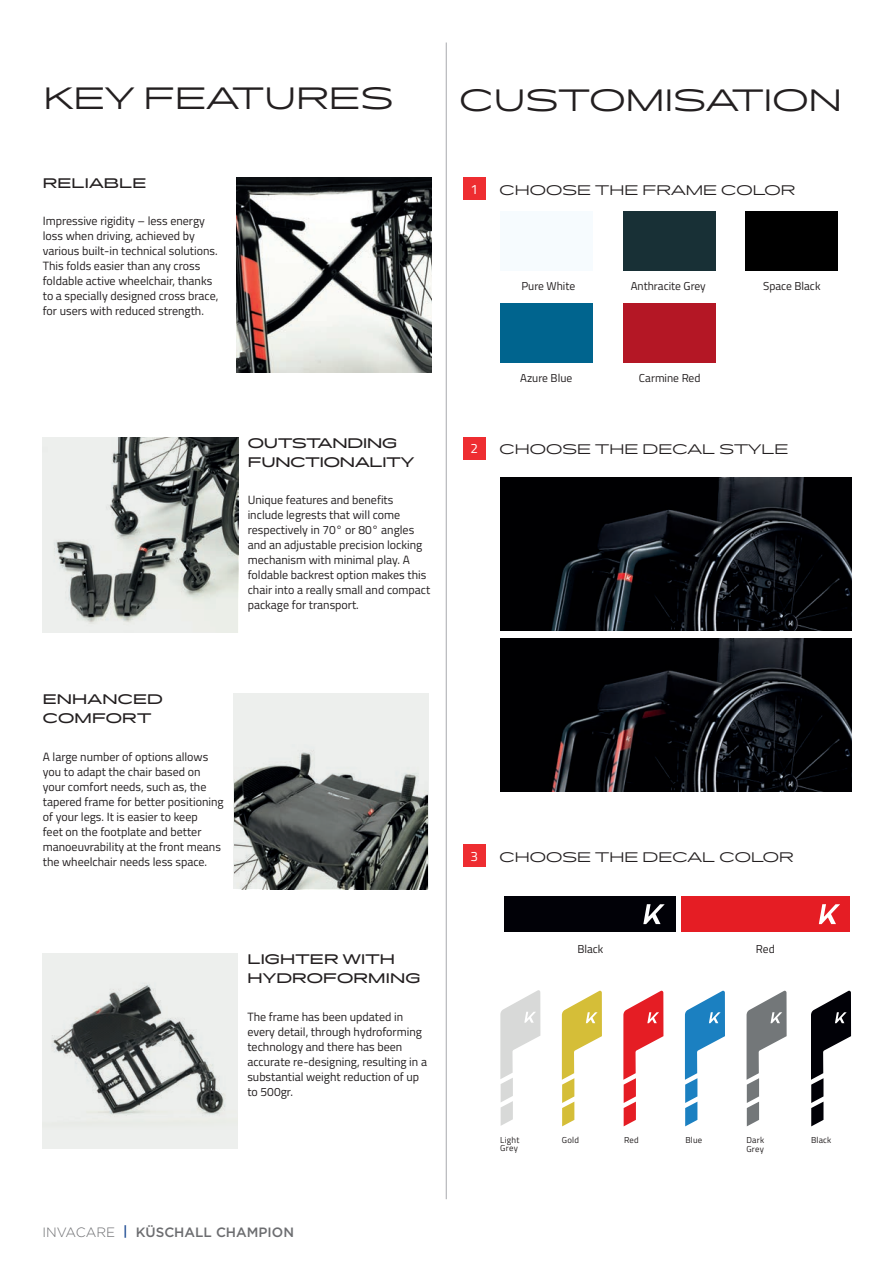
<style>
.page{position:relative;width:893px;height:1263px;background:#fff}
.page>*{position:absolute;margin:0;border:0;box-sizing:border-box;transform-origin:0 0}
.t1{font:300 30px "Pano";letter-spacing:.01em;color:#231f20}
.t2{font:300 13.5px "Pano";color:#231f20}
.t3{font:13.5px/19.5px "Pano";letter-spacing:.01em;color:#231f20}
.t4{font:500 13.5px "Gotham";color:#6c6d70}
.t5{font:13.5px/19.5px "Pano";letter-spacing:-.01em;color:#231f20}
.t6{font:13.5px "Titillium Web";color:#fff}
.t7{font:12px/15px "Titillium Web";color:#231f20}
.t8{font:11.55px "Titillium Web";color:#231f20}
.t9{font:8.7px/8.4px "Titillium Web";letter-spacing:.025em;color:#231f20}
.s1{font-weight:300}
.s2{color:#184790}
</style>
<div class="page">
<hr style="left:446px;top:43px;width:1px;height:1156px;background:#a8a9ad">
<img style="left:500px;top:478px;width:351px;height:153px">
<img style="left:500px;top:638px;width:351px;height:153px">
<div style="left:463px;top:844px;width:22px;height:23px;background:#ee2d31"></div>
<div style="left:463px;top:437px;width:22px;height:22px;background:#ee2d31"></div>
<div style="left:463px;top:178px;width:22px;height:22px;background:#ee2d31"></div>
<svg style="left:747px;top:990px;width:40px;height:136px"></svg>
<svg style="left:685px;top:990px;width:40px;height:136px"></svg>
<svg style="left:811px;top:990px;width:40px;height:136px"></svg>
<svg style="left:623px;top:990px;width:40px;height:136px"></svg>
<svg style="left:562px;top:990px;width:40px;height:136px"></svg>
<div style="left:681px;top:896px;width:169px;height:36px;background:#e51d24"></div>
<div style="left:505px;top:896px;width:171px;height:36px;background:#010107"></div>
<svg style="left:819px;top:904px;width:21px;height:20px"></svg>
<svg style="left:643px;top:904px;width:22px;height:20px"></svg>
<div style="left:500px;top:303px;width:93px;height:59px;background:#00648e"></div>
<div style="left:623px;top:211px;width:92px;height:60px;background:#183036"></div>
<div style="left:500px;top:211px;width:93px;height:59px;background:#f6fbfe"></div>
<div style="left:745px;top:211px;width:93px;height:59px;background:#000"></div>
<div style="left:623px;top:303px;width:93px;height:59px;background:#b41725"></div>
<svg style="left:500px;top:990px;width:40px;height:136px"></svg>
<img style="left:236px;top:177px;width:196px;height:196px">
<img style="left:43px;top:437px;width:195px;height:196px">
<div style="left:233px;top:693px;width:196px;height:196px;background:#edefed"></div>
<img style="left:234px;top:750px;width:194px;height:139px">
<div style="left:42px;top:953px;width:196px;height:196px;background:#edefed"></div>
<img style="left:52px;top:984px;width:173px;height:131px">
<h1 class="t1" style="left:44px;top:78px;width:351px">KEY FEATURES</h1>
<h1 class="t1" style="left:460px;top:80px;width:384px">CUSTOMISATION</h1>
<p class="t3" style="left:43px;top:173px;width:105px">RELIABLE</p>
<p class="t7" style="left:43px;top:213px;width:177px">Impressive rigidity – less energy loss when driving, achieved by various built-in technical solutions.<br>This folds easier than any cross foldable active wheelchair, thanks to a specially designed cross brace, for users with reduced strength.</p>
<p class="t5" style="left:248px;top:433px;width:168px">OUTSTANDING<br>FUNCTIONALITY</p>
<p class="t7" style="left:248px;top:492px;width:184px">Unique features and benefits include legrests that will come respectively in 70° or 80° angles and an adjustable precision locking mechanism with minimal play. A foldable backrest option makes this chair into a really small and compact package for transport.</p>
<p class="t3" style="left:43px;top:689px;width:121px">ENHANCED<br>COMFORT</p>
<p class="t7" style="left:43px;top:748px;width:182px">A large number of options allows you to adapt the chair based on your comfort needs, such as, the tapered frame for better positioning of your legs. It is easier to keep<br>feet on the footplate and better manoeuvrability at the front means the wheelchair needs less space.</p>
<p class="t3" style="left:247px;top:949px;width:175px">LIGHTER WITH<br>HYDROFORMING</p>
<p class="t7" style="left:247px;top:1008px;width:181px">The frame has been updated in every detail, through hydroforming technology and there has been accurate re-designing, resulting in a substantial weight reduction of up to 500gr.</p>
<p class="t4" style="left:43px;top:1223px;width:253px"><span class="s1">INVACARE</span> <span class="s2">|</span> KÜSCHALL CHAMPION</p>
<p class="t6" style="left:471px;top:179px;width:9px">1</p>
<p class="t2" style="left:500px;top:181px;width:297px">CHOOSE THE FRAME COLOR</p>
<p class="t8" style="left:521px;top:278px;width:55px">Pure White</p>
<p class="t8" style="left:631px;top:278px;width:77px">Anthracite Grey</p>
<p class="t8" style="left:763px;top:278px;width:59px">Space Black</p>
<p class="t8" style="left:520px;top:369px;width:54px">Azure Blue</p>
<p class="t8" style="left:639px;top:369px;width:63px">Carmine Red</p>
<p class="t6" style="left:471px;top:438px;width:9px">2</p>
<p class="t2" style="left:500px;top:441px;width:291px">CHOOSE THE DECAL STYLE</p>
<p class="t6" style="left:471px;top:846px;width:9px">3</p>
<p class="t2" style="left:500px;top:848px;width:296px">CHOOSE THE DECAL COLOR</p>
<p class="t8" style="left:577px;top:941px;width:28px">Black</p>
<p class="t8" style="left:756px;top:941px;width:20px">Red</p>
<p class="t9" style="left:500px;top:1135px;width:21px">Light<br>Grey</p>
<p class="t9" style="left:562px;top:1136px;width:19px">Gold</p>
<p class="t9" style="left:624px;top:1136px;width:16px">Red</p>
<p class="t9" style="left:685px;top:1136px;width:18px">Blue</p>
<p class="t9" style="left:811px;top:1136px;width:22px">Black</p>
<p class="t9" style="left:746px;top:1136px;width:19px">Dark<br>Grey</p>
</div>
